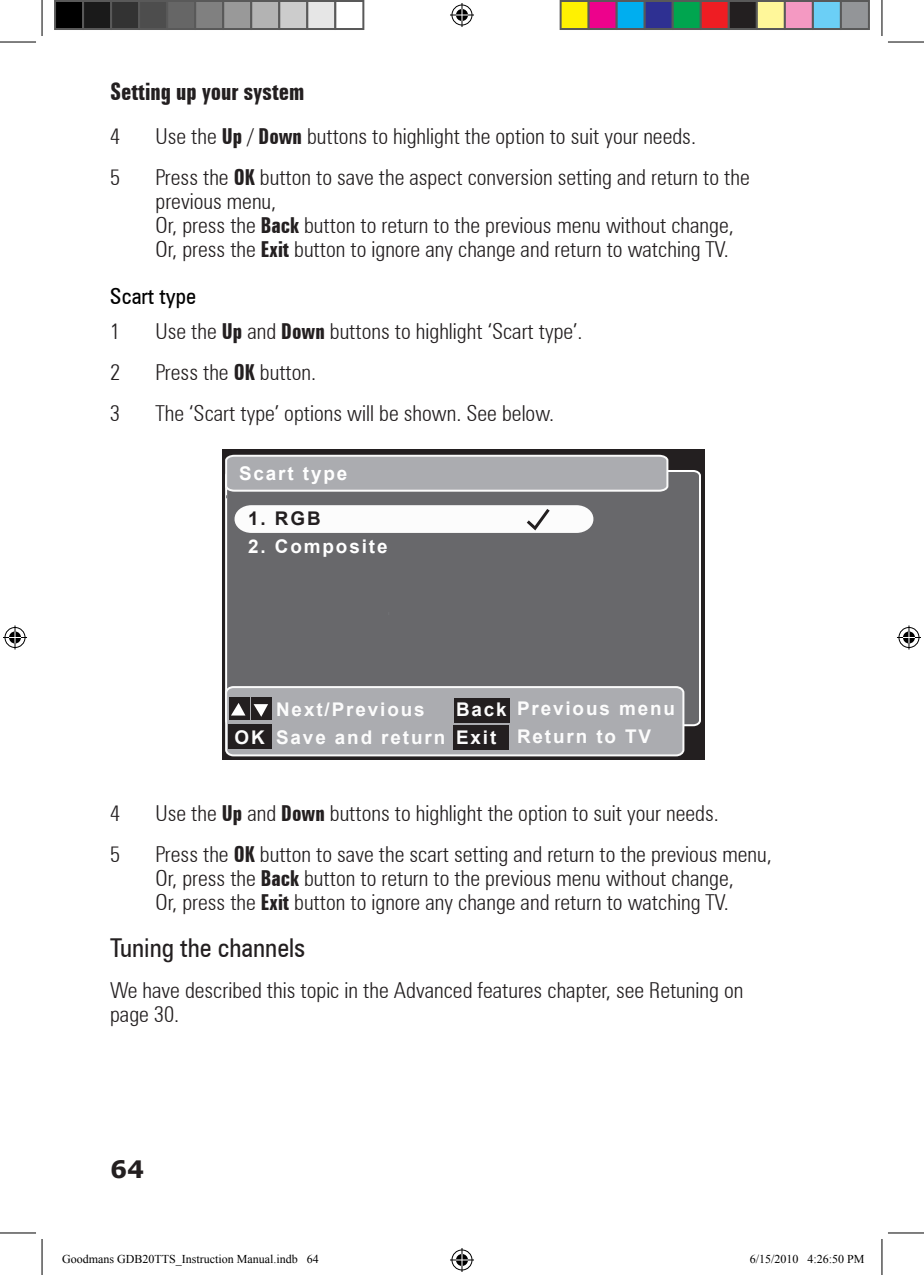
<style>
.page{position:relative;width:924px;height:1275px;background:#fff}
.page>*{position:absolute;margin:0;border:0;box-sizing:border-box;transform-origin:0 0}
.Heading_2{font:condensed 26px "Zurich BT";color:#231f20}
.t1{font:700 extra-condensed 24px "Zurich BT";color:#231f20}
.t2{font:700 24px "Verdana";color:#231f20}
.Numbered_text_1{font:300 condensed 22px/24px "Zurich BT";color:#231f20}
.Text_1{font:300 condensed 22px/24px "Zurich BT";color:#231f20}
.Heading_3{font:condensed 22px "Zurich BT";color:#000}
.t3{font:700 18.8px/28px "Arial";letter-spacing:.1em;color:#fcfcfc}
.t4{font:700 18.8px "Arial";letter-spacing:.1em;color:#fff}
.t5{font:700 18.8px "Arial";letter-spacing:.1em;color:#fbfbfb}
.t6{font:700 18.8px "Arial";color:#231f20}
.t7{font:12px "Times New Roman";color:#000}
.s1{font-weight:700;font-stretch:extra-condensed}
</style>
<div class="page">
<div style="left:221px;top:449px;width:483px;height:310px;background:#231f20"></div>
<div style="left:225px;top:470px;width:476px;height:257px;background:#68686b"></div>
<svg style="left:225px;top:454px;width:444px;height:44px;background:#a6a7aa"></svg>
<svg style="left:225px;top:685px;width:460px;height:72px;background:#9a9a9e"></svg>
<svg style="left:234px;top:505px;width:359px;height:28px;background:#f5f5f5"></svg>
<hr style="left:0;top:42px;width:36px;height:1px;background:#000">
<hr style="left:887px;top:42px;width:36px;height:1px;background:#000">
<hr style="left:0;top:1232px;width:36px;height:1px;background:#000">
<hr style="left:887px;top:1232px;width:36px;height:1px;background:#000">
<hr style="left:42px;top:0;width:1px;height:36px;background:#000">
<hr style="left:42px;top:1239px;width:1px;height:36px;background:#000">
<hr style="left:881px;top:0;width:1px;height:36px;background:#000">
<hr style="left:881px;top:1239px;width:1px;height:36px;background:#000">
<svg style="left:450px;top:3px;width:24px;height:24px"></svg>
<svg style="left:450px;top:1248px;width:24px;height:24px"></svg>
<svg style="left:3px;top:625px;width:24px;height:24px"></svg>
<svg style="left:897px;top:625px;width:23px;height:24px"></svg>
<div style="left:55px;top:1px;width:28px;height:28px;background:#000"></div>
<div style="left:54px;top:0;width:30px;height:30px;border:2px solid #595959"></div>
<div style="left:83px;top:1px;width:28px;height:28px;background:#1a1a1a"></div>
<div style="left:82px;top:0;width:30px;height:30px;border:2px solid #595959"></div>
<div style="left:111px;top:1px;width:28px;height:28px;background:#333"></div>
<div style="left:110px;top:0;width:30px;height:30px;border:2px solid #595959"></div>
<div style="left:139px;top:1px;width:28px;height:28px;background:#4d4d4d"></div>
<div style="left:138px;top:0;width:30px;height:30px;border:2px solid #595959"></div>
<div style="left:167px;top:1px;width:28px;height:28px;background:#666"></div>
<div style="left:166px;top:0;width:30px;height:30px;border:2px solid #595959"></div>
<div style="left:195px;top:1px;width:28px;height:28px;background:#808080"></div>
<div style="left:194px;top:0;width:30px;height:30px;border:2px solid #595959"></div>
<div style="left:223px;top:1px;width:28px;height:28px;background:#999"></div>
<div style="left:222px;top:0;width:30px;height:30px;border:2px solid #595959"></div>
<div style="left:251px;top:1px;width:28px;height:28px;background:#b3b3b3"></div>
<div style="left:250px;top:0;width:30px;height:30px;border:2px solid #595959"></div>
<div style="left:279px;top:1px;width:28px;height:28px;background:#ccc"></div>
<div style="left:278px;top:0;width:30px;height:30px;border:2px solid #595959"></div>
<div style="left:307px;top:1px;width:28px;height:28px;background:#e6e6e6"></div>
<div style="left:306px;top:0;width:30px;height:30px;border:2px solid #595959"></div>
<div style="left:334px;top:0;width:30px;height:30px;border:2px solid #595959"></div>
<div style="left:560px;top:1px;width:28px;height:28px;background:#fff101"></div>
<div style="left:559px;top:0;width:30px;height:30px;border:2px solid #595959"></div>
<div style="left:588px;top:1px;width:28px;height:28px;background:#ed028c"></div>
<div style="left:587px;top:0;width:30px;height:30px;border:2px solid #595959"></div>
<div style="left:616px;top:1px;width:28px;height:28px;background:#00aeef"></div>
<div style="left:615px;top:0;width:30px;height:30px;border:2px solid #595959"></div>
<div style="left:644px;top:1px;width:28px;height:28px;background:#2e3092"></div>
<div style="left:643px;top:0;width:30px;height:30px;border:2px solid #595959"></div>
<div style="left:672px;top:1px;width:28px;height:28px;background:#00a54f"></div>
<div style="left:671px;top:0;width:30px;height:30px;border:2px solid #595959"></div>
<div style="left:700px;top:1px;width:28px;height:28px;background:#ee1d23"></div>
<div style="left:699px;top:0;width:30px;height:30px;border:2px solid #595959"></div>
<div style="left:728px;top:1px;width:28px;height:28px;background:#231f20"></div>
<div style="left:727px;top:0;width:30px;height:30px;border:2px solid #595959"></div>
<div style="left:756px;top:1px;width:28px;height:28px;background:#fff79a"></div>
<div style="left:755px;top:0;width:30px;height:30px;border:2px solid #595959"></div>
<div style="left:784px;top:1px;width:28px;height:28px;background:#f499c2"></div>
<div style="left:783px;top:0;width:30px;height:30px;border:2px solid #595959"></div>
<div style="left:812px;top:1px;width:28px;height:28px;background:#6bcff6"></div>
<div style="left:811px;top:0;width:30px;height:30px;border:2px solid #595959"></div>
<div style="left:840px;top:1px;width:28px;height:28px;background:#939598"></div>
<div style="left:839px;top:0;width:30px;height:30px;border:2px solid #595959"></div>
<p class="t1" style="left:110px;top:78px;width:196px">Setting up your system</p>
<p class="Numbered_text_1" style="left:110px;top:124px;width:12px">4</p>
<p class="Numbered_text_1" style="left:155px;top:124px;width:541px">Use the <span class="s1">Up</span> / <span class="s1">Down</span> buttons to highlight the option to suit your needs.</p>
<p class="Numbered_text_1" style="left:110px;top:165px;width:12px">5</p>
<p class="Numbered_text_1" style="left:155px;top:165px;width:595px">Press the <span class="s1">OK</span> button to save the aspect conversion setting and return to the previous menu,<br>Or, press the <span class="s1">Back</span> button to return to the previous menu without change, Or, press the <span class="s1">Exit</span> button to ignore any change and return to watching TV.</p>
<p class="Heading_3" style="left:110px;top:282px;width:87px">Scart type</p>
<p class="Numbered_text_1" style="left:110px;top:319px;width:12px">1</p>
<p class="Numbered_text_1" style="left:155px;top:319px;width:428px">Use the <span class="s1">Up</span> and <span class="s1">Down</span> buttons to highlight ‘Scart type’.</p>
<p class="Numbered_text_1" style="left:110px;top:360px;width:12px">2</p>
<p class="Numbered_text_1" style="left:155px;top:360px;width:162px">Press the <span class="s1">OK</span> button.</p>
<p class="Numbered_text_1" style="left:110px;top:401px;width:12px">3</p>
<p class="Numbered_text_1" style="left:155px;top:401px;width:400px">The ‘Scart type’ options will be shown. See below.</p>
<p class="t4" style="left:239px;top:460px;width:110px">Scart type</p>
<p class="t6" style="left:248px;top:506px;width:74px">1. RGB</p>
<p class="t4" style="left:248px;top:534px;width:141px">2. Composite</p>
<p class="t3" style="left:276px;top:696px;width:171px">Next/Previous<br>Save and return</p>
<p class="t3" style="left:516px;top:695px;width:159px">Previous menu<br>Return to TV</p>
<p class="t5" style="left:456px;top:697px;width:52px">Back</p>
<p class="t3" style="left:234px;top:724px;width:32px">OK</p>
<p class="t5" style="left:456px;top:725px;width:42px">Exit</p>
<p class="Numbered_text_1" style="left:110px;top:801px;width:12px">4</p>
<p class="Numbered_text_1" style="left:155px;top:801px;width:564px">Use the <span class="s1">Up</span> and <span class="s1">Down</span> buttons to highlight the option to suit your needs.</p>
<p class="Numbered_text_1" style="left:110px;top:842px;width:12px">5</p>
<p class="Numbered_text_1" style="left:155px;top:842px;width:617px">Press the <span class="s1">OK</span> button to save the scart setting and return to the previous menu,<br>Or, press the <span class="s1">Back</span> button to return to the previous menu without change,<br>Or, press the <span class="s1">Exit</span> button to ignore any change and return to watching TV.</p>
<p class="Heading_2" style="left:110px;top:932px;width:196px">Tuning the channels</p>
<p class="Text_1" style="left:110px;top:978px;width:634px">We have described this topic in the Advanced features chapter, see Retuning on page 30.</p>
<p class="t2" style="left:110px;top:1151px;width:36px">64</p>
<p class="t7" style="left:62px;top:1250px;width:258px">Goodmans GDB20TTS_Instruction Manual.indb 64</p>
<p class="t7" style="left:749px;top:1250px;width:116px">6/15/2010 4:26:50 PM</p>
</div>
